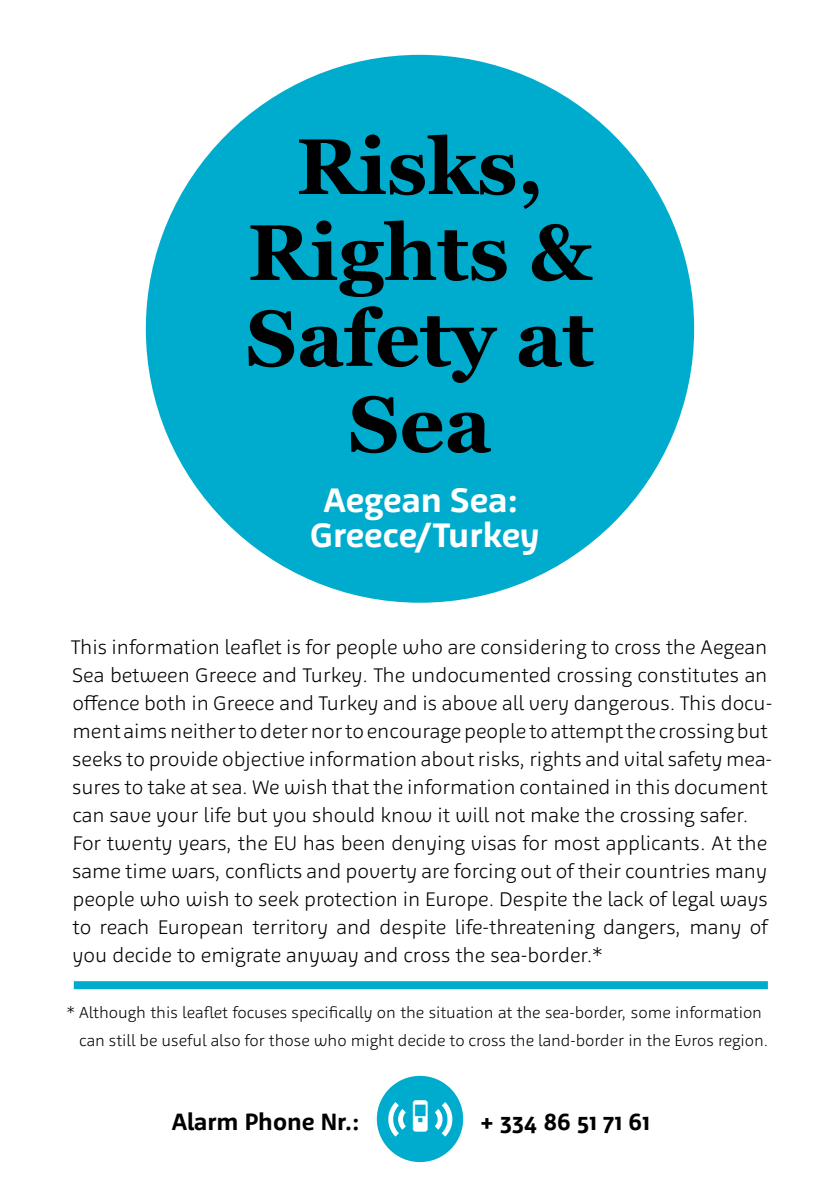
<style>
.page{position:relative;width:840px;height:1191px;background:#fff}
.page>*{position:absolute;margin:0;border:0;box-sizing:border-box;transform-origin:0 0}
.t1{font:700 78.8px/85.8px "Georgia";color:#000;text-align:center}
.t2{font:35.2px "Sosa";color:#fff}
.t3{font:700 34.6px/34.6px "Agile";color:#fff;text-align:center}
.t4{font:700 24px "Agile";color:#000}
.t5{font:300 20px/28px "Agile";color:#000}
.t6{font:300 16px/28px "Agile";color:#000}
</style>
<div class="page">
<div style="left:146px;top:55px;width:547px;height:548px;background:#00accd;border-radius:50%"></div>
<div style="left:74px;top:981px;width:693px;height:8px;background:#00accd"></div>
<div style="left:376px;top:1075px;width:87px;height:87px;background:#00accd;border-radius:50%"></div>
<svg style="left:434px;top:1102px;width:18px;height:34px"></svg>
<svg style="left:388px;top:1102px;width:17px;height:34px"></svg>
<h1 class="t1" style="left:246px;top:124px;width:349px">Risks,<br>Rights &amp;<br>Safety at<br>Sea</h1>
<h3 class="t3" style="left:310px;top:482px;width:230px">Aegean Sea:<br>Greece/Turkey</h3>
<p class="t5" style="left:71px;top:633px;width:702px">This information leaflet is for people who are considering to cross the Aegean Sea between Greece and Turkey. The undocumented crossing constitutes an offence both in Greece and Turkey and is above all very dangerous. This docu&shy;ment aims neither to deter nor to encourage people to attempt the crossing but seeks to provide objective information about risks, rights and vital safety mea&shy;sures to take at sea. We wish that the information contained in this document can save your life but you should know it will not make the crossing safer.<br>For twenty years, the EU has been denying visas for most applicants. At the same time wars, conflicts and poverty are forcing out of their countries many people who wish to seek protection in Europe. Despite the lack of legal ways to reach European territory and despite life-threatening dangers, many of you decide to emigrate anyway and cross the sea-border.*</p>
<p class="t6" style="left:79px;top:998px;width:690px;text-indent:-12px">* Although this leaflet focuses specifically on the situation at the sea-border, some information can still be useful also for those who might decide to cross the land-border in the Evros region.</p>
<h2 class="t2" style="left:402px;top:1097px;width:37px">/</h2>
<p class="t4" style="left:171px;top:1107px;width:189px">Alarm Phone Nr.:</p>
<p class="t4" style="left:479px;top:1107px;width:172px">+ 334 86 51 71 61</p>
</div>
